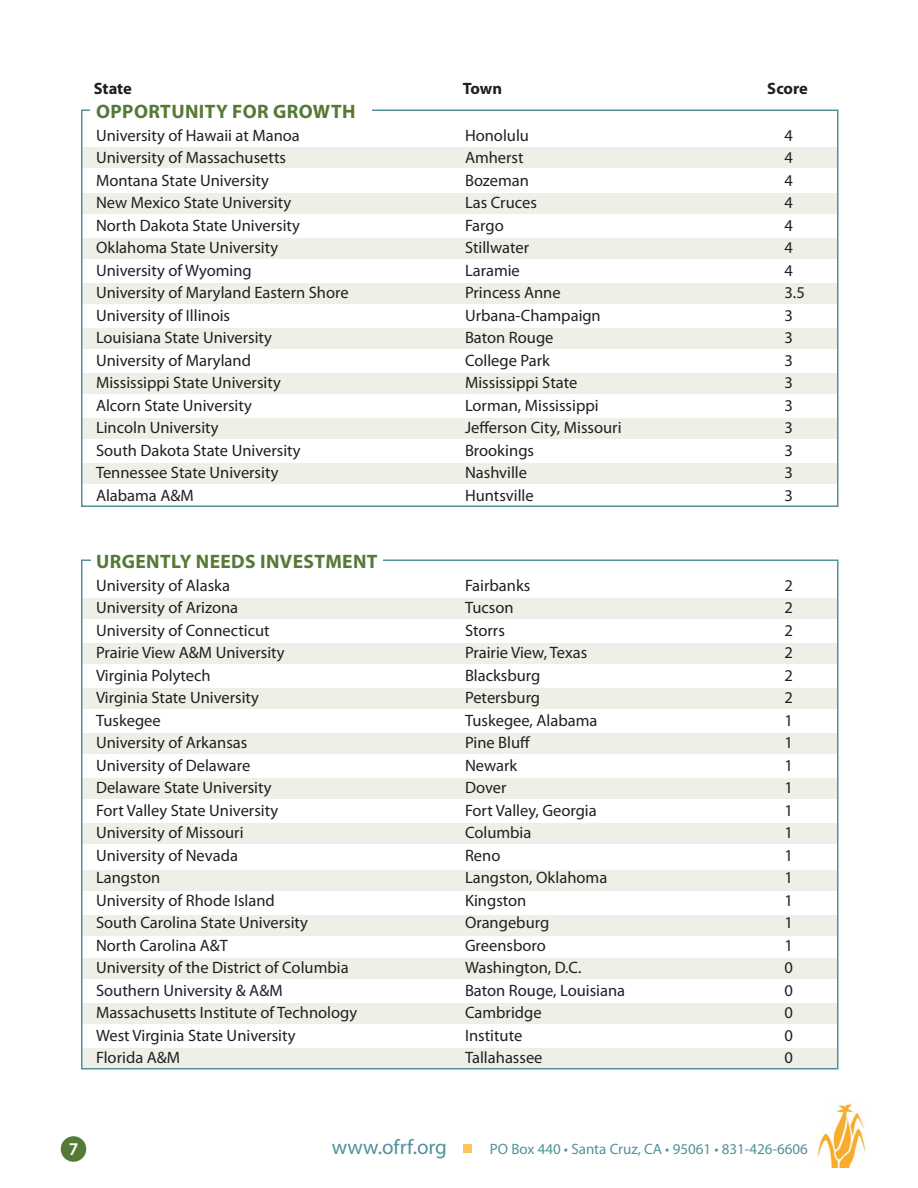
<style>
.page{position:relative;width:918px;height:1188px;background:#fff}
.page>*{position:absolute;margin:0;border:0;box-sizing:border-box;transform-origin:0 0}
.t1{font:21px "Myriad Pro";color:#52919c}
.t2{font:700 19.5px "Myriad Pro";letter-spacing:.02em;color:#557936}
.t3{font:600 18px "Myriad Pro";color:#fff}
.t4{font:16.5px "Myriad Pro";color:#231f20}
.t5{font:700 16.5px "Myriad Pro";letter-spacing:-.005em;color:#231f20}
.t6{font:15px "Myriad Pro";color:#52919c}
</style>
<div class="page">
<img style="left:814px;top:1104px;width:52px;height:64px">
<div style="left:464px;top:1144px;width:8px;height:10px;background:#fec459"></div>
<div style="left:61px;top:1136px;width:25px;height:26px;background:#557936;border-radius:50%"></div>
<div style="left:82px;top:147px;width:756px;height:21px;background:#eef0e7"></div>
<div style="left:82px;top:194px;width:756px;height:20px;background:#eef0e7"></div>
<div style="left:82px;top:238px;width:756px;height:22px;background:#eef0e7"></div>
<div style="left:82px;top:284px;width:756px;height:20px;background:#eef0e7"></div>
<div style="left:82px;top:328px;width:756px;height:22px;background:#eef0e7"></div>
<div style="left:82px;top:374px;width:756px;height:20px;background:#eef0e7"></div>
<div style="left:82px;top:418px;width:756px;height:22px;background:#eef0e7"></div>
<div style="left:82px;top:464px;width:756px;height:20px;background:#eef0e7"></div>
<div style="left:82px;top:598px;width:756px;height:22px;background:#eef0e7"></div>
<div style="left:82px;top:644px;width:756px;height:20px;background:#eef0e7"></div>
<div style="left:82px;top:688px;width:756px;height:22px;background:#eef0e7"></div>
<div style="left:82px;top:734px;width:756px;height:20px;background:#eef0e7"></div>
<div style="left:82px;top:778px;width:756px;height:22px;background:#eef0e7"></div>
<div style="left:82px;top:824px;width:756px;height:20px;background:#eef0e7"></div>
<div style="left:82px;top:870px;width:756px;height:21px;background:#eef0e7"></div>
<div style="left:82px;top:915px;width:756px;height:21px;background:#eef0e7"></div>
<div style="left:82px;top:958px;width:756px;height:22px;background:#eef0e7"></div>
<div style="left:82px;top:1004px;width:756px;height:20px;background:#eef0e7"></div>
<div style="left:82px;top:1048px;width:756px;height:22px;background:#eef0e7"></div>
<div style="left:81px;top:109px;width:757px;height:398px;border:2px solid #52919c"></div>
<div style="left:91px;top:98px;width:281px;height:23px;background:#fff"></div>
<p class="t5" style="left:94px;top:78px;width:40px">State</p>
<p class="t5" style="left:463px;top:78px;width:41px">Town</p>
<p class="t5" style="left:767px;top:78px;width:42px">Score</p>
<p class="t2" style="left:96px;top:99px;width:261px">OPPORTUNITY FOR GROWTH</p>
<p class="t4" style="left:96px;top:125px;width:205px">University of Hawaii at Manoa</p>
<p class="t4" style="left:465px;top:125px;width:66px">Honolulu</p>
<p class="t4" style="left:785px;top:125px;width:10px">4</p>
<p class="t4" style="left:96px;top:147px;width:192px">University of Massachusetts</p>
<p class="t4" style="left:465px;top:147px;width:60px">Amherst</p>
<p class="t4" style="left:785px;top:147px;width:10px">4</p>
<p class="t4" style="left:96px;top:170px;width:175px">Montana State University</p>
<p class="t4" style="left:465px;top:170px;width:66px">Bozeman</p>
<p class="t4" style="left:785px;top:170px;width:10px">4</p>
<p class="t4" style="left:96px;top:192px;width:197px">New Mexico State University</p>
<p class="t4" style="left:465px;top:192px;width:73px">Las Cruces</p>
<p class="t4" style="left:785px;top:192px;width:10px">4</p>
<p class="t4" style="left:96px;top:215px;width:205px">North Dakota State University</p>
<p class="t4" style="left:465px;top:215px;width:40px">Fargo</p>
<p class="t4" style="left:785px;top:215px;width:10px">4</p>
<p class="t4" style="left:96px;top:237px;width:184px">Oklahoma State University</p>
<p class="t4" style="left:465px;top:237px;width:66px">Stillwater</p>
<p class="t4" style="left:785px;top:237px;width:10px">4</p>
<p class="t4" style="left:96px;top:260px;width:157px">University of Wyoming</p>
<p class="t4" style="left:465px;top:260px;width:56px">Laramie</p>
<p class="t4" style="left:785px;top:260px;width:10px">4</p>
<p class="t4" style="left:96px;top:282px;width:254px">University of Maryland Eastern Shore</p>
<p class="t4" style="left:465px;top:282px;width:97px">Princess Anne</p>
<p class="t4" style="left:785px;top:282px;width:22px">3.5</p>
<p class="t4" style="left:96px;top:305px;width:136px">University of Illinois</p>
<p class="t4" style="left:465px;top:305px;width:137px">Urbana-Champaign</p>
<p class="t4" style="left:785px;top:305px;width:10px">3</p>
<p class="t4" style="left:96px;top:327px;width:177px">Louisiana State University</p>
<p class="t4" style="left:465px;top:327px;width:90px">Baton Rouge</p>
<p class="t4" style="left:785px;top:327px;width:10px">3</p>
<p class="t4" style="left:96px;top:350px;width:156px">University of Maryland</p>
<p class="t4" style="left:465px;top:350px;width:86px">College Park</p>
<p class="t4" style="left:785px;top:350px;width:10px">3</p>
<p class="t4" style="left:96px;top:372px;width:186px">Mississippi State University</p>
<p class="t4" style="left:465px;top:372px;width:114px">Mississippi State</p>
<p class="t4" style="left:785px;top:372px;width:10px">3</p>
<p class="t4" style="left:96px;top:395px;width:157px">Alcorn State University</p>
<p class="t4" style="left:465px;top:395px;width:135px">Lorman, Mississippi</p>
<p class="t4" style="left:785px;top:395px;width:10px">3</p>
<p class="t4" style="left:96px;top:417px;width:124px">Lincoln University</p>
<p class="t4" style="left:465px;top:417px;width:158px">Jefferson City, Missouri</p>
<p class="t4" style="left:785px;top:417px;width:10px">3</p>
<p class="t4" style="left:96px;top:440px;width:206px">South Dakota State University</p>
<p class="t4" style="left:465px;top:440px;width:71px">Brookings</p>
<p class="t4" style="left:785px;top:440px;width:10px">3</p>
<p class="t4" style="left:96px;top:462px;width:184px">Tennessee State University</p>
<p class="t4" style="left:465px;top:462px;width:64px">Nashville</p>
<p class="t4" style="left:785px;top:462px;width:10px">3</p>
<p class="t4" style="left:96px;top:485px;width:99px">Alabama A&amp;M</p>
<p class="t4" style="left:465px;top:485px;width:70px">Huntsville</p>
<p class="t4" style="left:785px;top:485px;width:10px">3</p>
<p class="t2" style="left:96px;top:549px;width:283px">URGENTLY NEEDS INVESTMENT</p>
<p class="t4" style="left:96px;top:575px;width:136px">University of Alaska</p>
<p class="t4" style="left:465px;top:575px;width:67px">Fairbanks</p>
<p class="t4" style="left:785px;top:575px;width:10px">2</p>
<p class="t4" style="left:96px;top:597px;width:144px">University of Arizona</p>
<p class="t4" style="left:465px;top:597px;width:50px">Tucson</p>
<p class="t4" style="left:785px;top:597px;width:10px">2</p>
<p class="t4" style="left:96px;top:620px;width:175px">University of Connecticut</p>
<p class="t4" style="left:465px;top:620px;width:41px">Storrs</p>
<p class="t4" style="left:785px;top:620px;width:10px">2</p>
<p class="t4" style="left:96px;top:642px;width:190px">Prairie View A&amp;M University</p>
<p class="t4" style="left:465px;top:642px;width:124px">Prairie View, Texas</p>
<p class="t4" style="left:785px;top:642px;width:10px">2</p>
<p class="t4" style="left:96px;top:665px;width:116px">Virginia Polytech</p>
<p class="t4" style="left:465px;top:665px;width:77px">Blacksburg</p>
<p class="t4" style="left:785px;top:665px;width:10px">2</p>
<p class="t4" style="left:96px;top:687px;width:164px">Virginia State University</p>
<p class="t4" style="left:465px;top:687px;width:77px">Petersburg</p>
<p class="t4" style="left:785px;top:687px;width:10px">2</p>
<p class="t4" style="left:96px;top:710px;width:66px">Tuskegee</p>
<p class="t4" style="left:465px;top:710px;width:134px">Tuskegee, Alabama</p>
<p class="t4" style="left:785px;top:710px;width:10px">1</p>
<p class="t4" style="left:96px;top:732px;width:153px">University of Arkansas</p>
<p class="t4" style="left:465px;top:732px;width:67px">Pine Bluff</p>
<p class="t4" style="left:785px;top:732px;width:10px">1</p>
<p class="t4" style="left:96px;top:755px;width:156px">University of Delaware</p>
<p class="t4" style="left:465px;top:755px;width:54px">Newark</p>
<p class="t4" style="left:785px;top:755px;width:10px">1</p>
<p class="t4" style="left:96px;top:777px;width:177px">Delaware State University</p>
<p class="t4" style="left:465px;top:777px;width:43px">Dover</p>
<p class="t4" style="left:785px;top:777px;width:10px">1</p>
<p class="t4" style="left:96px;top:800px;width:184px">Fort Valley State University</p>
<p class="t4" style="left:465px;top:800px;width:133px">Fort Valley, Georgia</p>
<p class="t4" style="left:785px;top:800px;width:10px">1</p>
<p class="t4" style="left:96px;top:822px;width:149px">University of Missouri</p>
<p class="t4" style="left:465px;top:822px;width:68px">Columbia</p>
<p class="t4" style="left:785px;top:822px;width:10px">1</p>
<p class="t4" style="left:96px;top:845px;width:143px">University of Nevada</p>
<p class="t4" style="left:465px;top:845px;width:37px">Reno</p>
<p class="t4" style="left:785px;top:845px;width:10px">1</p>
<p class="t4" style="left:96px;top:867px;width:66px">Langston</p>
<p class="t4" style="left:465px;top:867px;width:144px">Langston, Oklahoma</p>
<p class="t4" style="left:785px;top:867px;width:10px">1</p>
<p class="t4" style="left:96px;top:890px;width:180px">University of Rhode Island</p>
<p class="t4" style="left:465px;top:890px;width:63px">Kingston</p>
<p class="t4" style="left:785px;top:890px;width:10px">1</p>
<p class="t4" style="left:96px;top:912px;width:214px">South Carolina State University</p>
<p class="t4" style="left:465px;top:912px;width:86px">Orangeburg</p>
<p class="t4" style="left:785px;top:912px;width:10px">1</p>
<p class="t4" style="left:96px;top:935px;width:134px">North Carolina A&amp;T</p>
<p class="t4" style="left:465px;top:935px;width:82px">Greensboro</p>
<p class="t4" style="left:785px;top:935px;width:10px">1</p>
<p class="t4" style="left:96px;top:957px;width:254px">University of the District of Columbia</p>
<p class="t4" style="left:465px;top:957px;width:118px">Washington, D.C.</p>
<p class="t4" style="left:785px;top:957px;width:10px">0</p>
<p class="t4" style="left:96px;top:980px;width:188px">Southern University &amp; A&amp;M</p>
<p class="t4" style="left:465px;top:980px;width:162px">Baton Rouge, Louisiana</p>
<p class="t4" style="left:785px;top:980px;width:10px">0</p>
<p class="t4" style="left:96px;top:1002px;width:263px">Massachusetts Institute of Technology</p>
<p class="t4" style="left:465px;top:1002px;width:78px">Cambridge</p>
<p class="t4" style="left:785px;top:1002px;width:10px">0</p>
<p class="t4" style="left:96px;top:1025px;width:201px">West Virginia State University</p>
<p class="t4" style="left:465px;top:1025px;width:59px">Institute</p>
<p class="t4" style="left:785px;top:1025px;width:10px">0</p>
<p class="t4" style="left:96px;top:1047px;width:86px">Florida A&amp;M</p>
<p class="t4" style="left:465px;top:1047px;width:79px">Tallahassee</p>
<p class="t4" style="left:785px;top:1047px;width:10px">0</p>
<p class="t3" style="left:69px;top:1138px;width:11px">7</p>
<p class="t1" style="left:332px;top:1134px;width:117px">www.ofrf.org</p>
<p class="t6" style="left:490px;top:1140px;width:320px">PO Box 440 • Santa Cruz, CA • 95061 • 831-426-6606</p>
</div>
